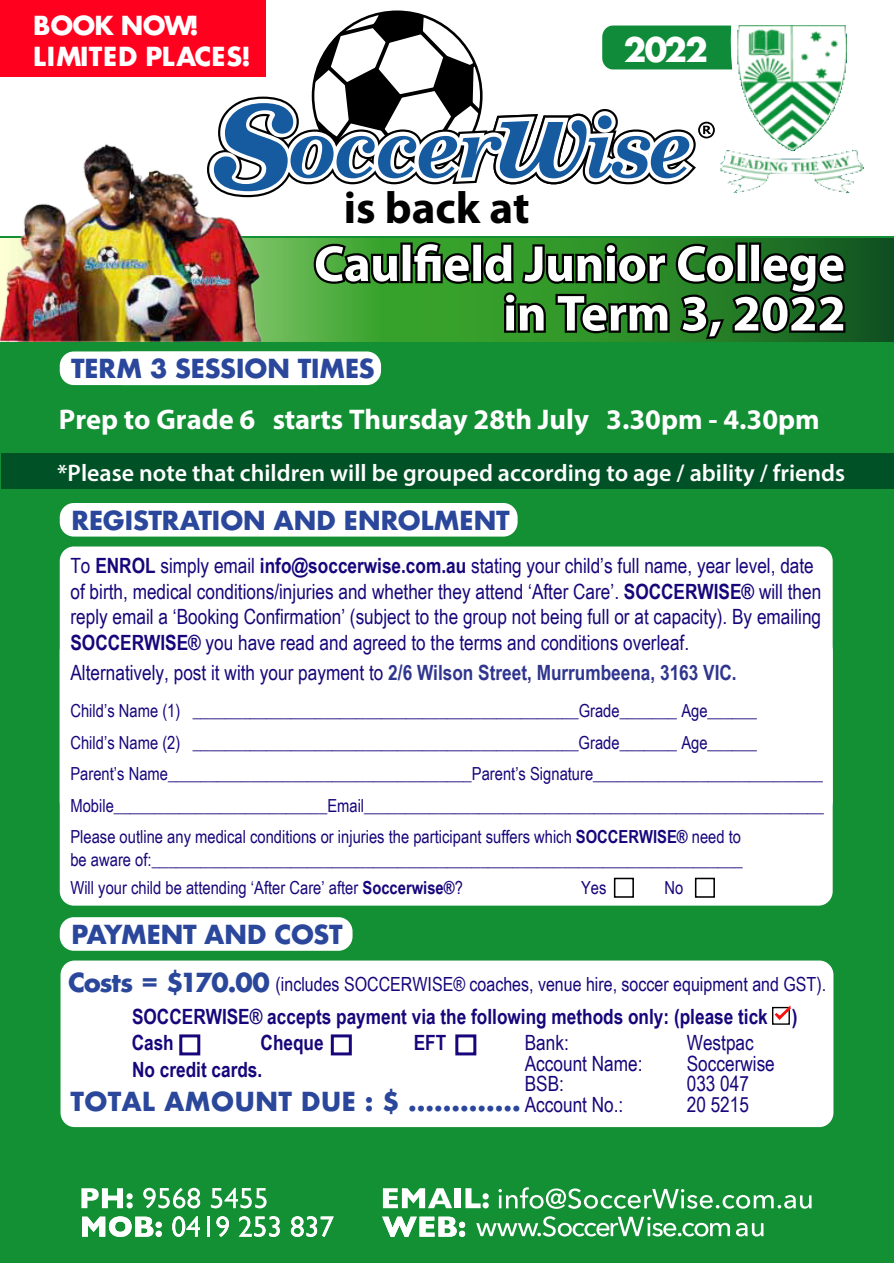
<style>
.page{position:relative;width:894px;height:1263px;background:#fff}
.page>*{position:absolute;margin:0;border:0;box-sizing:border-box;transform-origin:0 0}
.t1{font:700 51px "Myriad Pro";color:#fff}
.t2{font:700 45px "Myriad Pro";color:#000}
.t3{font:700 33px "Futura";color:#fff}
.t4{font:700 28.5px "Myriad Pro";color:#fff}
.t5{font:700 25.5px "Futura";letter-spacing:-.025em;color:#2a479b}
.t6{font:700 25.5px "Futura";color:#2a479b}
.t7{font:700 25.5px/30.6px "Futura";letter-spacing:-.01em;color:#fff}
.t8{font:600 24px "Myriad Pro";color:#fff}
.t9{font:21px/25.5px "Arial Narrow";color:#17067b}
.t10{font:700 21px "Arial Narrow";color:#17067b}
.t11{font:19.5px "Arial Narrow";color:#17067b}
.t12{font:18px/31.5px "Arial Narrow";color:#17067b}
.s1{font-weight:700}
.s2{font-weight:700;color:#30368e}
</style>
<div class="page">
<div style="left:602px;top:26px;width:194px;height:43px;background:#108b3a;border-radius:11px"></div>
<div style="left:1px;top:236px;width:893px;height:1027px;background:#138f34"></div>
<svg style="left:263px;top:238px;width:631px;height:103px;background:#3c883a"></svg>
<div style="left:1px;top:453px;width:893px;height:36px;background:#015127"></div>
<div style="left:60px;top:503px;width:458px;height:34px;background:#fff;border-radius:14px"></div>
<div style="left:60px;top:546px;width:773px;height:270px;background:#fff;border-radius:14px"></div>
<div style="left:60px;top:636px;width:773px;height:270px;background:#fff;border-radius:14px"></div>
<div style="left:61px;top:960px;width:772px;height:167px;background:#fff;border-radius:14px"></div>
<div style="left:60px;top:351px;width:271px;height:34px;background:#fff;border-radius:14px"></div>
<div style="left:109px;top:351px;width:272px;height:34px;background:#fff;border-radius:14px"></div>
<div style="left:60px;top:917px;width:292px;height:34px;background:#fff;border-radius:14px"></div>
<img style="left:0;top:144px;width:263px;height:197px">
<svg style="left:207px;top:8px;width:508px;height:189px"></svg>
<div style="left:614px;top:878px;width:20px;height:20px;background:#fff;border:2px solid #000"></div>
<div style="left:695px;top:878px;width:20px;height:20px;background:#fff;border:2px solid #000"></div>
<div style="left:179px;top:1034px;width:21px;height:21px;border:3px solid #17067b"></div>
<div style="left:331px;top:1034px;width:21px;height:21px;border:3px solid #17067b"></div>
<div style="left:455px;top:1034px;width:21px;height:21px;border:3px solid #17067b"></div>
<div style="left:772px;top:1007px;width:18px;height:18px;border:1px solid #000"></div>
<svg style="left:774px;top:1005px;width:17px;height:15px"></svg>
<img style="left:719px;top:25px;width:144px;height:169px">
<svg style="left:311px;top:240px;width:537px;height:102px;background:#447f41"></svg>
<svg style="left:81px;top:1188px;width:52px;height:20px"></svg>
<svg style="left:143px;top:1188px;width:57px;height:20px"></svg>
<svg style="left:211px;top:1188px;width:56px;height:20px"></svg>
<svg style="left:736px;top:1223px;width:27px;height:13px"></svg>
<svg style="left:498px;top:1187px;width:314px;height:22px"></svg>
<svg style="left:383px;top:1188px;width:69px;height:20px"></svg>
<div style="left:455px;top:1188px;width:6px;height:20px;background:#fff"></div>
<svg style="left:465px;top:1188px;width:24px;height:20px"></svg>
<svg style="left:82px;top:1216px;width:80px;height:21px"></svg>
<svg style="left:172px;top:1216px;width:28px;height:21px"></svg>
<hr style="left:207px;top:1216px;width:3px;height:21px;background:#fff">
<svg style="left:216px;top:1216px;width:13px;height:21px"></svg>
<svg style="left:239px;top:1216px;width:41px;height:21px"></svg>
<svg style="left:291px;top:1216px;width:43px;height:21px"></svg>
<svg style="left:382px;top:1217px;width:83px;height:20px"></svg>
<svg style="left:476px;top:1216px;width:254px;height:20px"></svg>
<div style="left:0;top:0;width:265px;height:77px;background:#ff001f"></div>
<h3 class="t7" style="left:33px;top:10px;width:219px">BOOK NOW!<br>LIMITED PLACES!</h3>
<h2 class="t2" style="left:344px;top:179px;width:187px">is back at</h2>
<h3 class="t3" style="left:624px;top:26px;width:86px">2022</h3>
<h1 class="t1" style="left:503px;top:280px;width:344px">in Term 3, 2022</h1>
<h3 class="t5" style="left:71px;top:350px;width:305px">TERM 3 SESSION TIMES</h3>
<h3 class="t4" style="left:59px;top:401px;width:762px">Prep to Grade 6 starts Thursday 28th July 3.30pm - 4.30pm</h3>
<h3 class="t8" style="left:57px;top:457px;width:789px">*Please note that children will be grouped according to age / ability / friends</h3>
<h3 class="t5" style="left:71px;top:502px;width:440px">REGISTRATION AND ENROLMENT</h3>
<p class="t9" style="left:70px;top:552px;width:752px">To <span class="s1">ENROL</span> simply email <span class="s1">info@soccerwise.com.au</span> stating your child’s full name, year level, date of birth, medical conditions/injuries and whether they attend ‘After Care’. <span class="s1">SOCCERWISE®</span> will then reply email a ‘Booking Confirmation’ (subject to the group not being full or at capacity). By emailing <span class="s1">SOCCERWISE®</span> you have read and agreed to the terms and conditions overleaf.</p>
<p class="t9" style="left:70px;top:659px;width:668px">Alternatively, post it with your payment to <span class="s2">2/6 Wilson Street, Murrumbeena, 3163 VIC.</span></p>
<p class="t12" style="left:70px;top:694px;width:755px">Child’s Name (1) _______________________________________________Grade_______ Age______<br>Child’s Name (2) _______________________________________________Grade_______ Age______<br>Parent’s Name_____________________________________Parent’s Signature____________________________ Mobile__________________________Email________________________________________________________ Please outline any medical conditions or injuries the participant suffers which <span class="s1">SOCCERWISE®</span> need to</p>
<p class="t12" style="left:70px;top:844px;width:674px;line-height:28.5px">be aware of:________________________________________________________________________<br>Will your child be attending ‘After Care’ after <span class="s1">Soccerwise®</span>?</p>
<p class="t12" style="left:581px;top:871px;width:27px">Yes</p>
<p class="t12" style="left:664px;top:871px;width:20px">No</p>
<h3 class="t5" style="left:71px;top:915px;width:273px">PAYMENT AND COST</h3>
<h3 class="t5" style="left:68px;top:964px;width:204px">Costs = $170.00</h3>
<p class="t11" style="left:276px;top:970px;width:552px">(includes SOCCERWISE® coaches, venue hire, soccer equipment and GST).</p>
<p class="t10" style="left:132px;top:1000px;width:667px">SOCCERWISE® accepts payment via the following methods only: (please tick )</p>
<p class="t10" style="left:132px;top:1054px;width:132px">No credit cards.</p>
<p class="t10" style="left:132px;top:1027px;width:44px">Cash</p>
<p class="t10" style="left:261px;top:1027px;width:65px">Cheque</p>
<p class="t10" style="left:414px;top:1027px;width:34px">EFT</p>
<p class="t9" style="left:525px;top:1029px;width:46px">Bank:</p>
<p class="t9" style="left:687px;top:1029px;width:68px">Westpac</p>
<p class="t9" style="left:525px;top:1050px;width:119px">Account Name:</p>
<p class="t9" style="left:687px;top:1050px;width:90px">Soccerwise</p>
<p class="t9" style="left:525px;top:1070px;width:41px">BSB:</p>
<p class="t9" style="left:687px;top:1070px;width:64px">033 047</p>
<p class="t9" style="left:525px;top:1091px;width:100px">Account No.:</p>
<p class="t9" style="left:687px;top:1091px;width:64px">20 5215</p>
<h3 class="t6" style="left:71px;top:1083px;width:452px">TOTAL AMOUNT DUE : $ .............</h3>
</div>
